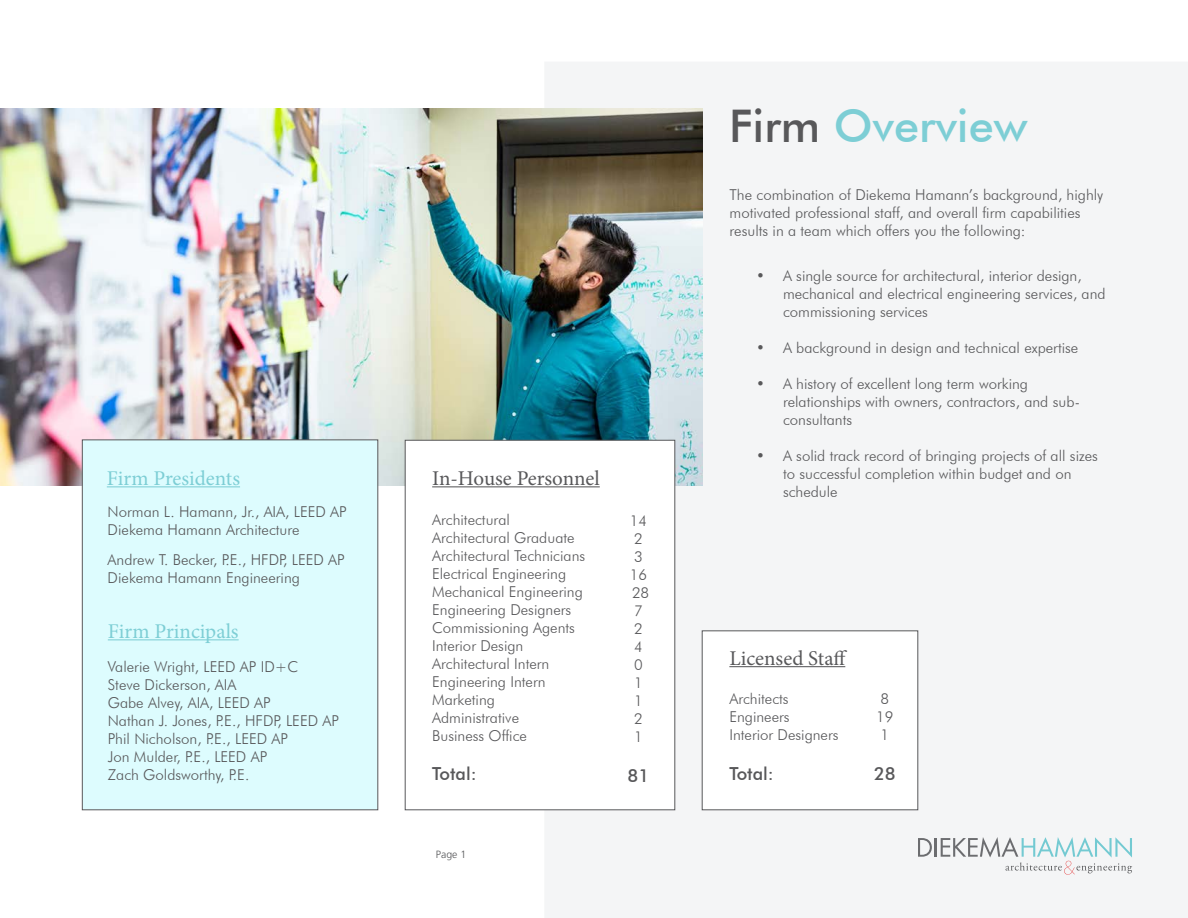
<style>
.page{position:relative;width:1188px;height:918px;background:#fff}
.page>*{position:absolute;margin:0;border:0;box-sizing:border-box;transform-origin:0 0}
.t1{font:500 45px "Futura BT";color:#7dced5}
.t2{font:21px "Minion Pro";letter-spacing:-.005em;color:#58585a}
.t3{font:21px "Minion Pro";color:#7dced5}
.t4{font:500 18px "Futura BT";color:#58585a}
.t5{font:300 15px/18px "Futura BT";color:#58585a}
.Industry___Residence{font:300 10.5px "Frutiger LT Std";color:#57585a}
.s1{color:#58585a}
</style>
<div class="page">
<div style="left:544px;top:62px;width:644px;height:856px;background:#f4f5f6"></div>
<img style="left:0;top:108px;width:703px;height:378px">
<div style="left:405px;top:440px;width:270px;height:370px;background:#fff;border:1px solid #58585a"></div>
<div style="left:82px;top:440px;width:296px;height:370px;background:#ddfcfe;border:1px solid #58585a"></div>
<hr style="left:432px;top:486px;width:168px;height:1px;background:#58585a">
<hr style="left:108px;top:639px;width:131px;height:1px;background:#7dced5">
<hr style="left:107px;top:486px;width:133px;height:1px;background:#7dced5">
<div style="left:702px;top:631px;width:216px;height:179px;background:#fff;border:1px solid #58585a"></div>
<hr style="left:729px;top:666px;width:116px;height:1px;background:#58585a">
<svg style="left:918px;top:837px;width:214px;height:38px"></svg>
<p class="t3" style="left:107px;top:464px;width:135px">Firm Presidents</p>
<p class="t5" style="left:108px;top:503px;width:241px">Norman L. Hamann, Jr., AIA, LEED AP</p>
<p class="t5" style="left:108px;top:521px;width:194px">Diekema Hamann Architecture</p>
<p class="t5" style="left:108px;top:551px;width:238px">Andrew T. Becker, P.E., HFDP, LEED AP</p>
<p class="t5" style="left:108px;top:569px;width:194px">Diekema Hamann Engineering</p>
<p class="t3" style="left:108px;top:617px;width:132px">Firm Principals</p>
<p class="t5" style="left:108px;top:657px;width:192px">Valerie Wright, LEED AP ID+C</p>
<p class="t5" style="left:108px;top:675px;width:130px">Steve Dickerson, AIA</p>
<p class="t5" style="left:108px;top:693px;width:164px">Gabe Alvey, AIA, LEED AP</p>
<p class="t5" style="left:108px;top:711px;width:233px">Nathan J. Jones, P.E., HFDP, LEED AP</p>
<p class="t5" style="left:108px;top:729px;width:182px">Phil Nicholson, P.E., LEED AP</p>
<p class="t5" style="left:108px;top:747px;width:161px">Jon Mulder, P.E., LEED AP</p>
<p class="t5" style="left:108px;top:765px;width:143px">Zach Goldsworthy, P.E.</p>
<p class="t2" style="left:432px;top:464px;width:169px">In-House Personnel</p>
<p class="t5" style="left:432px;top:510px;width:79px">Architectural</p>
<p class="t5" style="left:432px;top:528px;width:144px">Architectural Graduate</p>
<p class="t5" style="left:432px;top:546px;width:155px">Architectural Technicians<br>Electrical Engineering</p>
<p class="t5" style="left:432px;top:582px;width:152px">Mechanical Engineering</p>
<p class="t5" style="left:432px;top:600px;width:141px">Engineering Designers</p>
<p class="t5" style="left:432px;top:618px;width:144px">Commissioning Agents</p>
<p class="t5" style="left:432px;top:636px;width:93px">Interior Design</p>
<p class="t5" style="left:432px;top:654px;width:119px">Architectural Intern</p>
<p class="t5" style="left:432px;top:672px;width:115px">Engineering Intern</p>
<p class="t5" style="left:432px;top:690px;width:64px">Marketing</p>
<p class="t5" style="left:432px;top:708px;width:88px">Administrative</p>
<p class="t5" style="left:432px;top:726px;width:96px">Business Office</p>
<p class="t4" style="left:432px;top:763px;width:46px">Total:</p>
<p class="Industry___Residence" style="left:436px;top:849px;width:32px">Page 1</p>
<p class="t5" style="left:630px;top:512px;width:19px">14</p>
<p class="t5" style="left:634px;top:530px;width:10px">2</p>
<p class="t5" style="left:634px;top:548px;width:10px">3</p>
<p class="t5" style="left:630px;top:566px;width:19px">16</p>
<p class="t5" style="left:632px;top:584px;width:19px">28</p>
<p class="t5" style="left:634px;top:602px;width:10px">7</p>
<p class="t5" style="left:634px;top:620px;width:10px">2</p>
<p class="t5" style="left:634px;top:638px;width:10px">4</p>
<p class="t5" style="left:634px;top:656px;width:10px">0</p>
<p class="t5" style="left:634px;top:674px;width:10px">1</p>
<p class="t5" style="left:634px;top:692px;width:10px">1</p>
<p class="t5" style="left:634px;top:710px;width:10px">2</p>
<p class="t5" style="left:634px;top:728px;width:10px">1</p>
<p class="t4" style="left:628px;top:764px;width:23px">81</p>
<p class="t1" style="left:729px;top:99px;width:300px"><span class="s1">Firm</span> Overview</p>
<p class="t5" style="left:730px;top:186px;width:375px">The combination of Diekema Hamann’s background, highly motivated professional staff, and overall firm capabilities results in a team which offers you the following:</p>
<p class="t5" style="left:783px;top:267px;width:324px;text-indent:-27px">• A single source for architectural, interior design, mechanical and electrical engineering services, and commissioning services</p>
<p class="t5" style="left:756px;top:339px;width:324px">• A background in design and technical expertise</p>
<p class="t5" style="left:783px;top:375px;width:298px;text-indent:-27px">• A history of excellent long term working relationships with owners, contractors, and sub&shy;consultants</p>
<p class="t5" style="left:783px;top:447px;width:317px;text-indent:-27px">• A solid track record of bringing projects of all sizes to successful completion within budget and on schedule</p>
<p class="t2" style="left:729px;top:644px;width:119px">Licensed Staff</p>
<p class="t5" style="left:729px;top:690px;width:61px">Architects</p>
<p class="t5" style="left:729px;top:708px;width:62px">Engineers</p>
<p class="t5" style="left:729px;top:726px;width:111px">Interior Designers</p>
<p class="t4" style="left:729px;top:763px;width:46px">Total:</p>
<p class="t5" style="left:881px;top:690px;width:10px">8</p>
<p class="t5" style="left:876px;top:708px;width:19px">19</p>
<p class="t5" style="left:881px;top:726px;width:10px">1</p>
<p class="t4" style="left:874px;top:763px;width:23px">28</p>
</div>
